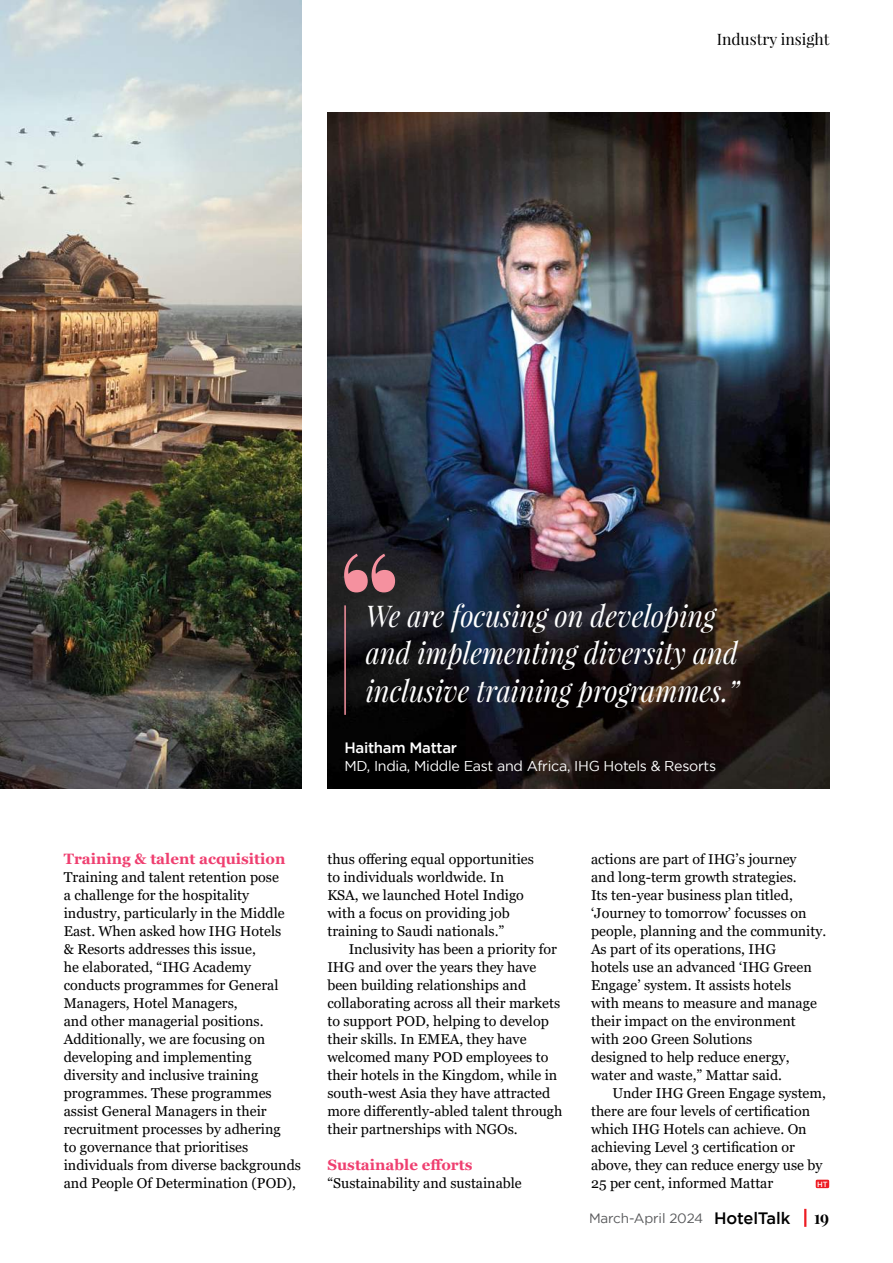
<style>
.page{position:relative;width:893px;height:1263px;background:#fff}
.page>*{position:absolute;margin:0;border:0;box-sizing:border-box;transform-origin:0 0}
.t1{font:italic 30px/37.5px "Playfair Display";color:#fff;scale:.91 1}
.t2{font:700 18px "Playfair Display";color:#000;scale:.9 1}
.t3{font:15.75px "Playfair Display";color:#000}
.t4{font:700 15px "Georgia";color:#ef3f70}
.t5{font:500 15px "Gotham";letter-spacing:-.02em;color:#fff}
.t6{font:14.25px/18px "Georgia";color:#000}
.t7{font:14.25px "Gotham";letter-spacing:-.02em;color:#fff}
.t8{font:13.5px "Gotham";letter-spacing:-.01em;color:#58595b}
.t9{font:500 7.5px "Gotham";color:#fff}
.s1{font-weight:500;font-size:16.5px;color:#000}
</style>
<div class="page">
<img style="left:327px;top:112px;width:502px;height:677px">
<img style="left:0;top:0;width:302px;height:438px">
<img style="left:0;top:438px;width:302px;height:351px">
<hr style="left:344px;top:605px;width:2px;height:110px;background:#f5919f">
<svg style="left:344px;top:554px;width:51px;height:38px;background:#8c5962"></svg>
<div style="left:816px;top:1180px;width:13px;height:8px;background:#ed1d24;border-radius:2px"></div>
<svg style="left:804px;top:1209px;width:2px;height:18px"></svg>
<p class="t3" style="left:717px;top:29px;width:114px">Industry insight</p>
<h1 class="t1" style="left:366px;top:596px;width:412px">We are focusing on developing and implementing diversity and inclusive training programmes.”</h1>
<p class="t5" style="left:344px;top:739px;width:114px">Haitham Mattar</p>
<p class="t7" style="left:344px;top:758px;width:373px">MD, India, Middle East and Africa, IHG Hotels &amp; Resorts</p>
<p class="t4" style="left:64px;top:849px;width:223px">Training &amp; talent acquisition</p>
<p class="t6" style="left:64px;top:868px;width:239px">Training and talent retention pose<br>a challenge for the hospitality industry, particularly in the Middle<br>East. When asked how IHG Hotels<br>&amp; Resorts addresses this issue,<br>he elaborated, “IHG Academy conducts programmes for General<br>Managers, Hotel Managers,<br>and other managerial positions.<br>Additionally, we are focusing on developing and implementing diversity and inclusive training programmes. These programmes assist General Managers in their recruitment processes by adhering<br>to governance that prioritises individuals from diverse backgrounds and People Of Determination (POD),</p>
<p class="t6" style="left:327px;top:850px;width:208px">thus offering equal opportunities to individuals worldwide. In<br>KSA, we launched Hotel Indigo with a focus on providing job training to Saudi nationals.”</p>
<p class="t6" style="left:327px;top:940px;width:236px;text-indent:21px">Inclusivity has been a priority for IHG and over the years they have been building relationships and collaborating across all their markets to support POD, helping to develop their skills. In EMEA, they have welcomed many POD employees to their hotels in the Kingdom, while in south-west Asia they have attracted more differently-abled talent through their partnerships with NGOs.</p>
<p class="t4" style="left:327px;top:1155px;width:146px">Sustainable efforts</p>
<p class="t6" style="left:327px;top:1174px;width:196px">“Sustainability and sustainable</p>
<p class="t6" style="left:591px;top:850px;width:237px">actions are part of IHG’s journey<br>and long-term growth strategies.<br>Its ten-year business plan titled, ‘Journey to tomorrow’ focusses on people, planning and the community.<br>As part of its operations, IHG<br>hotels use an advanced ‘IHG Green<br>Engage’ system. It assists hotels<br>with means to measure and manage their impact on the environment with 200 Green Solutions<br>designed to help reduce energy, water and waste,” Mattar said.</p>
<p class="t6" style="left:591px;top:1084px;width:236px;text-indent:21px">Under IHG Green Engage system, there are four levels of certification which IHG Hotels can achieve. On achieving Level 3 certification or above, they can reduce energy use by 25 per cent, informed Mattar</p>
<p class="t9" style="left:817px;top:1180px;width:12px">HT</p>
<p class="t8" style="left:589px;top:1210px;width:203px">March-April 2024 <span class="s1">HotelTalk</span></p>
<p class="t2" style="left:814px;top:1206px;width:18px">19</p>
</div>
